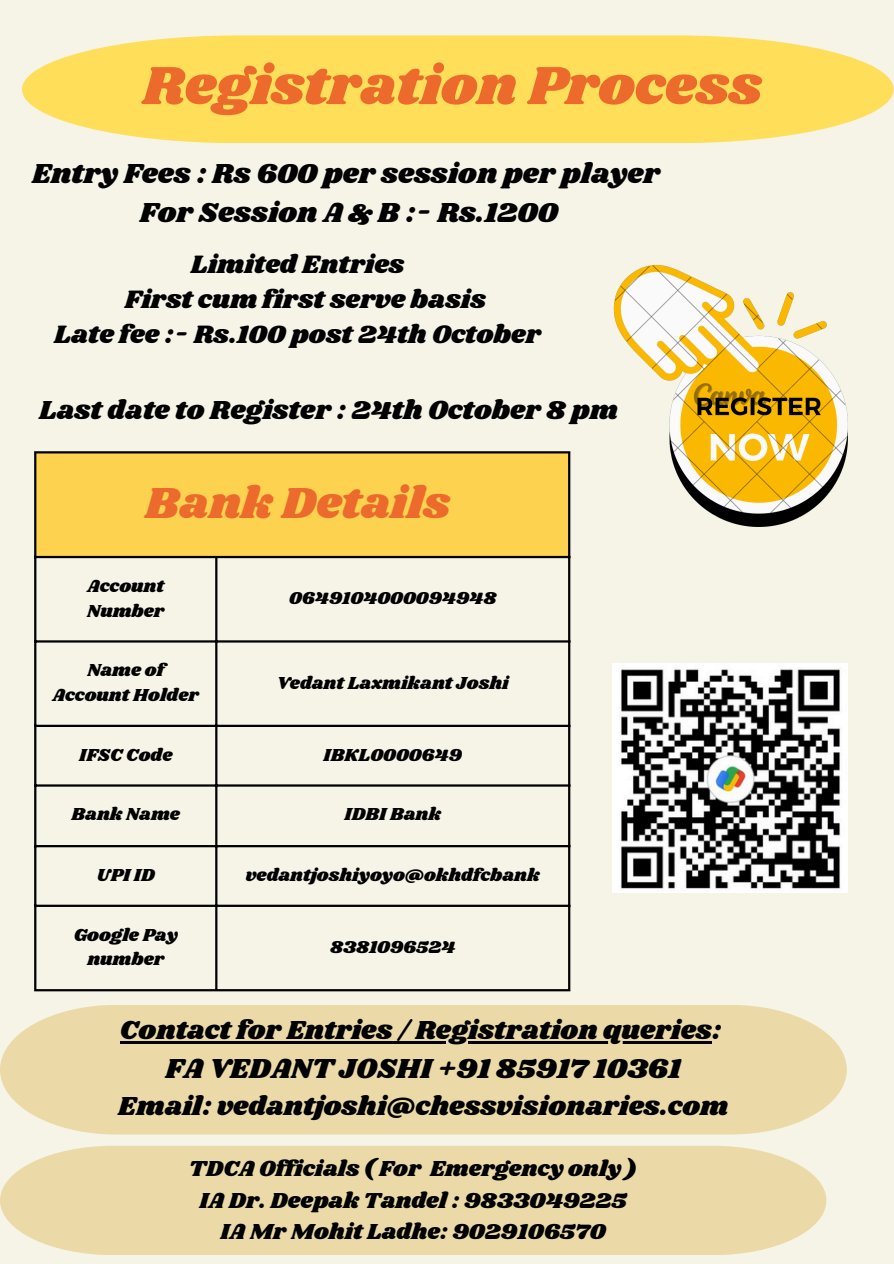
<style>
.page{position:relative;width:894px;height:1264px;background:#fff}
.page>*{position:absolute;margin:0;border:0;box-sizing:border-box;transform-origin:0 0}
.t1{font:55.5px "Shrikhand";color:#ec6a2c}
.t2{font:45px "Shrikhand";color:#ec6a2c}
.t3{font:28.5px/39.3px "Shrikhand";color:#000;text-align:center}
.t4{font:27px "Shrikhand";color:#000}
.t5{font:26.1px "Shrikhand";color:#000}
.t6{font:22.5px "Shrikhand";color:#000}
.t7{font:18px/24.8px "Shrikhand";color:#000;text-align:center}
</style>
<div class="page">
<div style="left:0;top:0;width:893px;height:1263px;background:#f6f4e7"></div>
<svg style="left:22px;top:35px;width:871px;height:108px;background:#fee068"></svg>
<div style="left:35px;top:452px;width:534px;height:105px;background:#fcd24f"></div>
<hr style="left:34px;top:453px;width:2px;height:536px;background:#000">
<hr style="left:215px;top:558px;width:2px;height:431px;background:#000">
<hr style="left:568px;top:453px;width:2px;height:536px;background:#000">
<hr style="left:34px;top:451px;width:536px;height:2px;background:#000">
<hr style="left:34px;top:556px;width:536px;height:2px;background:#000">
<hr style="left:34px;top:640px;width:536px;height:2px;background:#000">
<hr style="left:34px;top:724px;width:536px;height:3px;background:#000">
<hr style="left:34px;top:784px;width:536px;height:2px;background:#000">
<hr style="left:34px;top:845px;width:536px;height:2px;background:#000">
<hr style="left:34px;top:904px;width:536px;height:2px;background:#000">
<hr style="left:34px;top:989px;width:536px;height:2px;background:#000">
<div style="left:0;top:1005px;width:846px;height:129px;background:#ebdaa8"></div>
<hr style="left:120px;top:1040px;width:591px;height:3px;background:#000">
<img style="left:612px;top:663px;width:234px;height:229px">
<img style="left:613px;top:265px;width:233px;height:261px">
<div style="left:0;top:1145px;width:826px;height:110px;background:#ebdaa8"></div>
<h1 class="t1" style="left:143px;top:47px;width:620px">Registration Process</h1>
<p class="t3" style="left:32px;top:154px;width:629px">Entry Fees : Rs 600 per session per player<br>For Session A &amp; B :- Rs.1200</p>
<p class="t5" style="left:191px;top:246px;width:215px">Limited Entries</p>
<p class="t5" style="left:125px;top:281px;width:362px">First cum first serve basis</p>
<p class="t5" style="left:54px;top:317px;width:488px">Late fee :- Rs.100 post 24th October</p>
<h2 class="t4" style="left:39px;top:391px;width:580px">Last date to Register : 24th October 8 pm</h2>
<h2 class="t2" style="left:145px;top:471px;width:306px">Bank Details</h2>
<h2 class="t7" style="left:87px;top:574px;width:78px;text-align:left">Account<br>Number</h2>
<h2 class="t7" style="left:53px;top:658px;width:148px">Name of<br>Account Holder</h2>
<p class="t7" style="left:289px;top:586px;width:209px">0649104000094948</p>
<p class="t7" style="left:277px;top:671px;width:233px">Vedant Laxmikant Joshi</p>
<p class="t7" style="left:79px;top:743px;width:95px">IFSC Code</p>
<p class="t7" style="left:323px;top:743px;width:140px">IBKL0000649</p>
<p class="t7" style="left:72px;top:802px;width:110px">Bank Name</p>
<p class="t7" style="left:344px;top:802px;width:98px">IDBI Bank</p>
<p class="t7" style="left:96px;top:863px;width:60px">UPI ID</p>
<p class="t7" style="left:246px;top:863px;width:295px">vedantjoshiyoyo@okhdfcbank</p>
<p class="t7" style="left:74px;top:923px;width:106px">Google Pay number</p>
<p class="t7" style="left:330px;top:935px;width:127px">8381096524</p>
<p class="t4" style="left:120px;top:1010px;width:602px">Contact for Entries / Registration queries:</p>
<p class="t3" style="left:165px;top:1049px;width:517px">FA VEDANT JOSHI +91 85917 10361</p>
<p class="t4" style="left:118px;top:1087px;width:611px">Email: vedantjoshi@chessvisionaries.com</p>
<p class="t6" style="left:189px;top:1153px;width:450px">TDCA Officials ( For Emergency only )</p>
<p class="t6" style="left:199px;top:1184px;width:428px">IA Dr. Deepak Tandel : 9833049225</p>
<p class="t6" style="left:220px;top:1216px;width:386px">IA Mr Mohit Ladhe: 9029106570</p>
</div>
